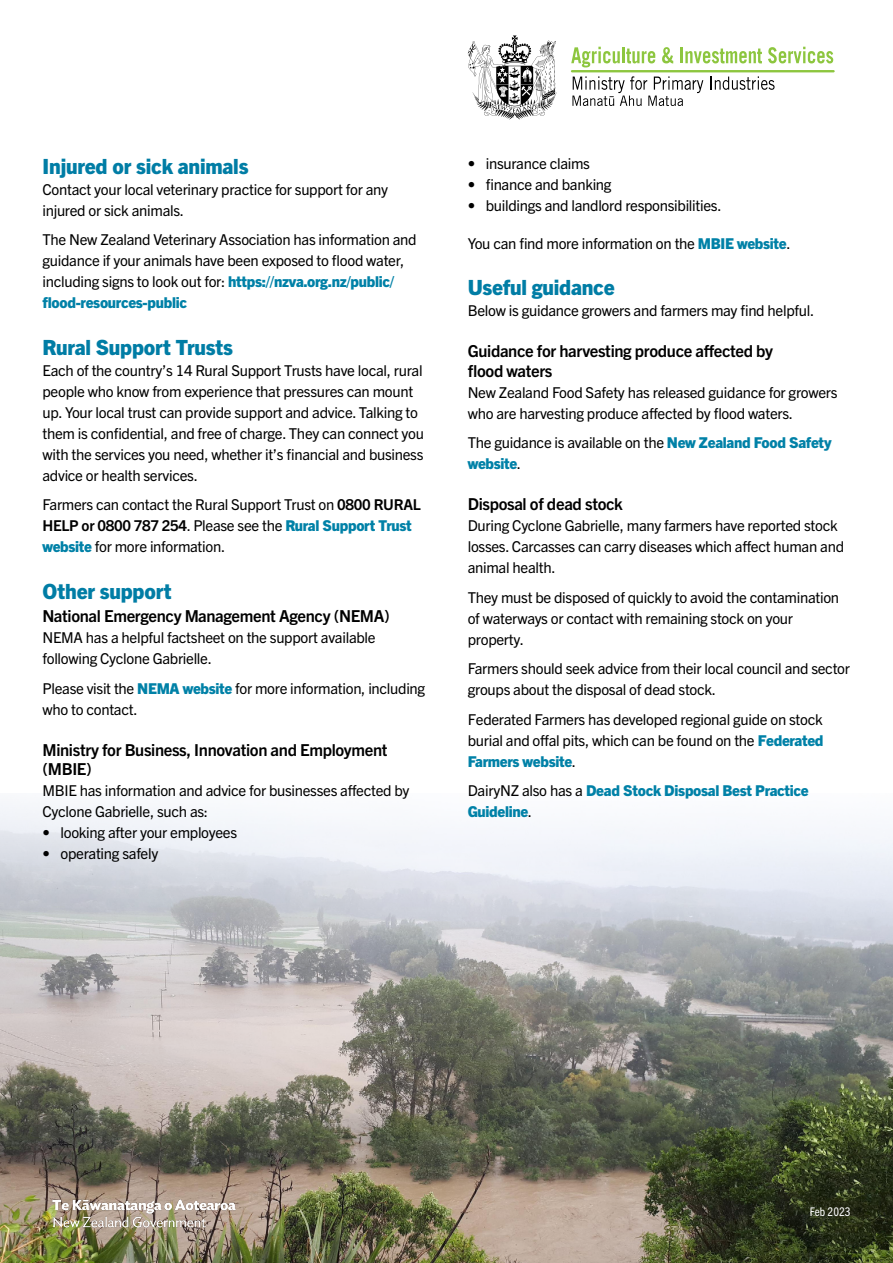
<style>
.page{position:relative;width:893px;height:1263px;background:#fff}
.page>*{position:absolute;margin:0;border:0;box-sizing:border-box;transform-origin:0 0}
.t1{font:800 21px "Trade Gothic Next LT Pro";letter-spacing:-.01em;color:#007da5}
.t2{font:700 16.5px/19.5px "Trade Gothic Next LT Pro";letter-spacing:-.02em;color:#000}
.t3{font:15px/21px "Trade Gothic Next LT Pro";letter-spacing:-.02em;color:#000}
.t4{font:800 15px/21px "Trade Gothic Next LT Pro";letter-spacing:-.02em;color:#0081a7}
.t5{font:condensed 12px "Trade Gothic Next LT Pro";color:#fff}
.s1{font-weight:800;color:#0081a7}
.s2{font-weight:700}
.s3{font-weight:400;color:#000}
</style>
<div class="page">
<img style="left:0;top:803px;width:893px;height:460px">
<svg style="left:467px;top:35px;width:90px;height:85px"></svg>
<hr style="left:571px;top:70px;width:264px;height:2px;background:#8dc63f">
<svg style="left:710px;top:76px;width:64px;height:14px"></svg>
<svg style="left:572px;top:76px;width:131px;height:30px"></svg>
<svg style="left:571px;top:47px;width:49px;height:20px"></svg>
<hr style="left:622px;top:47px;width:3px;height:16px;background:#8dc63f">
<svg style="left:626px;top:49px;width:29px;height:14px"></svg>
<svg style="left:662px;top:47px;width:11px;height:16px"></svg>
<hr style="left:680px;top:47px;width:3px;height:16px;background:#8dc63f">
<svg style="left:685px;top:49px;width:77px;height:14px"></svg>
<svg style="left:768px;top:47px;width:65px;height:16px"></svg>
<img style="left:43px;top:1188px;width:198px;height:47px">
<h1 class="t1" style="left:43px;top:151px;width:207px">Injured or sick animals</h1>
<p class="t3" style="left:43px;top:178px;width:347px">Contact your local veterinary practice for support for any injured or sick animals.</p>
<p class="t3" style="left:43px;top:228px;width:376px">The New Zealand Veterinary Association has information and guidance if your animals have been exposed to flood water, including signs to look out for: <span class="s1">https://nzva.org.nz/public/ flood-resources-public</span></p>
<h1 class="t1" style="left:43px;top:332px;width:192px">Rural Support Trusts</h1>
<p class="t3" style="left:43px;top:359px;width:383px">Each of the country’s 14 Rural Support Trusts have local, rural people who know from experience that pressures can mount up. Your local trust can provide support and advice. Talking to them is confidential, and free of charge. They can connect you with the services you need, whether it’s financial and business advice or health services.</p>
<p class="t3" style="left:43px;top:493px;width:380px">Farmers can contact the Rural Support Trust on <span class="s2">0800 RURAL<br>HELP or 0800 787 254</span>. Please see the <span class="s1">Rural Support Trust website</span> for more information.</p>
<h1 class="t1" style="left:43px;top:576px;width:131px">Other support</h1>
<p class="t2" style="left:43px;top:605px;width:349px">National Emergency Management Agency (NEMA)</p>
<p class="t3" style="left:43px;top:626px;width:335px">NEMA has a helpful factsheet on the support available following Cyclone Gabrielle.</p>
<p class="t3" style="left:43px;top:677px;width:384px">Please visit the <span class="s1">NEMA website</span> for more information, including who to contact.</p>
<p class="t2" style="left:43px;top:739px;width:346px">Ministry for Business, Innovation and Employment (MBIE)</p>
<p class="t3" style="left:43px;top:779px;width:368px">MBIE has information and advice for businesses affected by<br>Cyclone Gabrielle, such as:</p>
<p class="t3" style="left:43px;top:821px;width:196px">• looking after your employees</p>
<p class="t3" style="left:43px;top:842px;width:117px">• operating safely</p>
<p class="t3" style="left:468px;top:152px;width:124px">• insurance claims</p>
<p class="t3" style="left:468px;top:173px;width:145px">• finance and banking</p>
<p class="t3" style="left:468px;top:194px;width:255px">• buildings and landlord responsibilities.</p>
<p class="t3" style="left:468px;top:232px;width:324px">You can find more information on the <span class="s1">MBIE website</span>.</p>
<h1 class="t1" style="left:468px;top:273px;width:148px">Useful guidance</h1>
<p class="t3" style="left:468px;top:299px;width:348px">Below is guidance growers and farmers may find helpful.</p>
<p class="t2" style="left:468px;top:340px;width:307px">Guidance for harvesting produce affected by flood waters</p>
<p class="t3" style="left:468px;top:381px;width:371px">New Zealand Food Safety has released guidance for growers who are harvesting produce affected by flood waters.</p>
<p class="t3" style="left:468px;top:431px;width:365px">The guidance is available on the <span class="s1">New Zealand Food Safety website</span>.</p>
<p class="t2" style="left:468px;top:493px;width:157px">Disposal of dead stock</p>
<p class="t3" style="left:468px;top:514px;width:378px">During Cyclone Gabrielle, many farmers have reported stock losses. Carcasses can carry diseases which affect human and animal health.</p>
<p class="t3" style="left:468px;top:586px;width:373px">They must be disposed of quickly to avoid the contamination of waterways or contact with remaining stock on your property.</p>
<p class="t3" style="left:468px;top:657px;width:384px">Farmers should seek advice from their local council and sector groups about the disposal of dead stock.</p>
<p class="t3" style="left:468px;top:708px;width:357px;text-align:justify">Federated Farmers has developed regional guide on stock burial and offal pits, which can be found on the <span class="s1">Federated Farmers website</span>.</p>
<p class="t4" style="left:468px;top:779px;width:342px"><span class="s3">DairyNZ also has a</span> Dead Stock Disposal Best Practice<br>Guideline<span class="s3">.</span></p>
<p class="t5" style="left:810px;top:1204px;width:42px">Feb 2023</p>
</div>
